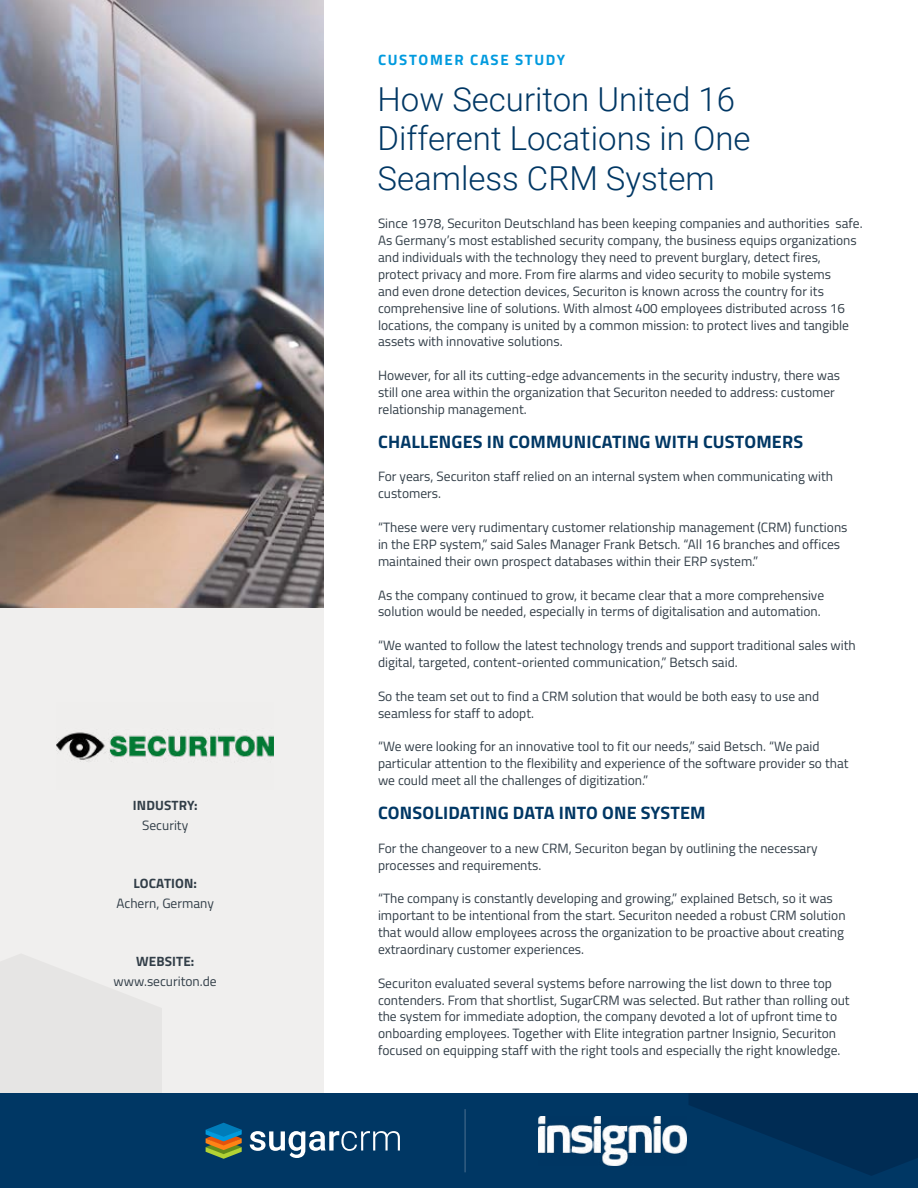
<style>
.page{position:relative;width:918px;height:1188px;background:#fff}
.page>*{position:absolute;margin:0;border:0;box-sizing:border-box;transform-origin:0 0}
.t1{font:300 33px/39.6px "Roboto";color:#003764}
.t2{font:700 18px "Titillium";letter-spacing:.01em;color:#003764}
.t3{font:700 15px "Titillium";letter-spacing:.11em;color:#009ade}
.t4{font:13.5px/16.8px "Titillium";color:#323e48}
.t5{font:700 13.5px "Titillium";letter-spacing:.01em;color:#323e48}
</style>
<div class="page">
<div style="left:0;top:0;width:324px;height:1188px;background:#f0efee"></div>
<svg style="left:0;top:1093px;width:162px;height:1px"></svg>
<img style="left:56px;top:732px;width:218px;height:30px">
<div style="left:0;top:1094px;width:918px;height:94px;background:#003764"></div>
<img style="left:0;top:0;width:324px;height:608px">
<svg style="left:689px;top:1094px;width:229px;height:82px"></svg>
<img style="left:538px;top:1116px;width:148px;height:49px">
<svg style="left:206px;top:1123px;width:36px;height:36px"></svg>
<svg style="left:250px;top:1131px;width:150px;height:27px"></svg>
<hr style="left:465px;top:1109px;width:1px;height:63px;background:#4e718f">
<p class="t5" style="left:133px;top:795px;width:66px">INDUSTRY:</p>
<p class="t4" style="left:142px;top:816px;width:48px">Security</p>
<p class="t5" style="left:133px;top:873px;width:65px">LOCATION:</p>
<p class="t4" style="left:117px;top:894px;width:99px">Achern, Germany</p>
<p class="t5" style="left:136px;top:951px;width:60px">WEBSITE:</p>
<p class="t4" style="left:114px;top:972px;width:105px">www.securiton.de</p>
<p class="t3" style="left:378px;top:49px;width:189px">CUSTOMER CASE STUDY</p>
<p class="t1" style="left:378px;top:78px;width:375px">How Securiton United 16<br>Different Locations in One<br>Seamless CRM System</p>
<p class="t4" style="left:378px;top:215px;width:486px">Since 1978, Securiton Deutschland has been keeping companies and authorities safe.<br>As Germany’s most established security company, the business equips organizations and individuals with the technology they need to prevent burglary, detect fires, protect privacy and more. From fire alarms and video security to mobile systems<br>and even drone detection devices, Securiton is known across the country for its comprehensive line of solutions. With almost 400 employees distributed across 16 locations, the company is united by a common mission: to protect lives and tangible assets with innovative solutions.</p>
<p class="t4" style="left:378px;top:366px;width:464px">However, for all its cutting-edge advancements in the security industry, there was still one area within the organization that Securiton needed to address: customer relationship management.</p>
<p class="t2" style="left:378px;top:428px;width:427px">CHALLENGES IN COMMUNICATING WITH CUSTOMERS</p>
<p class="t4" style="left:378px;top:468px;width:457px">For years, Securiton staff relied on an internal system when communicating with customers.</p>
<p class="t4" style="left:378px;top:518px;width:471px">“These were very rudimentary customer relationship management (CRM) functions in the ERP system,” said Sales Manager Frank Betsch. “All 16 branches and offices maintained their own prospect databases within their ERP system.”</p>
<p class="t4" style="left:378px;top:586px;width:448px">As the company continued to grow, it became clear that a more comprehensive solution would be needed, especially in terms of digitalisation and automation.</p>
<p class="t4" style="left:378px;top:636px;width:479px">“We wanted to follow the latest technology trends and support traditional sales with digital, targeted, content-oriented communication,” Betsch said.</p>
<p class="t4" style="left:378px;top:687px;width:443px">So the team set out to find a CRM solution that would be both easy to use and seamless for staff to adopt.</p>
<p class="t4" style="left:378px;top:738px;width:472px">“We were looking for an innovative tool to fit our needs,” said Betsch. “We paid particular attention to the flexibility and experience of the software provider so that we could meet all the challenges of digitization.”</p>
<p class="t2" style="left:378px;top:799px;width:329px">CONSOLIDATING DATA INTO ONE SYSTEM</p>
<p class="t4" style="left:378px;top:839px;width:441px">For the changeover to a new CRM, Securiton began by outlining the necessary processes and requirements.</p>
<p class="t4" style="left:378px;top:890px;width:469px">“The company is constantly developing and growing,” explained Betsch, so it was important to be intentional from the start. Securiton needed a robust CRM solution that would allow employees across the organization to be proactive about creating extraordinary customer experiences.</p>
<p class="t4" style="left:378px;top:974px;width:473px">Securiton evaluated several systems before narrowing the list down to three top contenders. From that shortlist, SugarCRM was selected. But rather than rolling out the system for immediate adoption, the company devoted a lot of upfront time to onboarding employees. Together with Elite integration partner Insignio, Securiton focused on equipping staff with the right tools and especially the right knowledge.</p>
</div>
